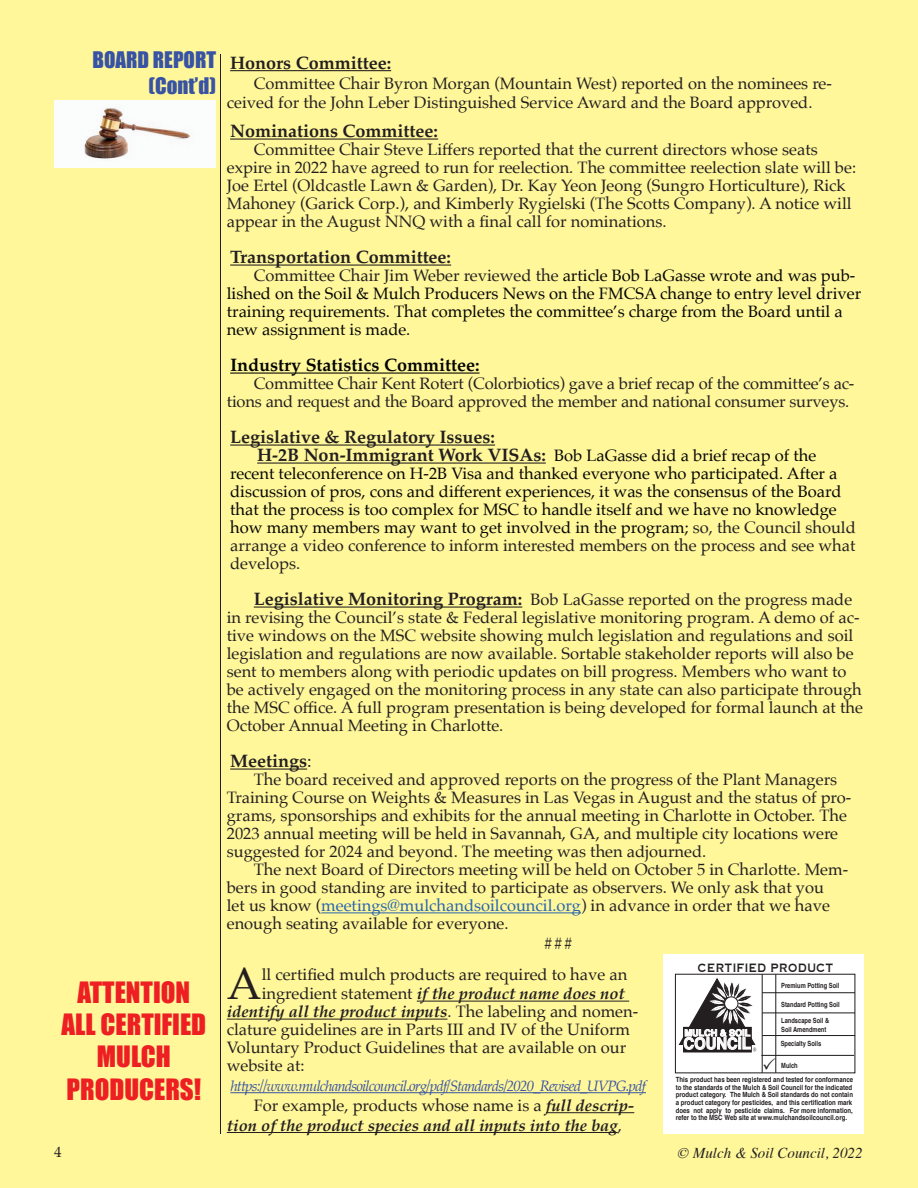
<style>
.page{position:relative;width:918px;height:1188px;background:#fff}
.page>*{position:absolute;margin:0;border:0;box-sizing:border-box;transform-origin:0 0}
.t1{font:44.85px "Palatino";color:#231f20}
.t2{font:27px/32.4px "Impact";color:#ee1f23;text-align:center}
.t3{font:21px/25.2px "Impact";color:#3853a3;text-align:right}
.t4{font:700 18px "Palatino";color:#231f20}
.t5{font:700 18px "Palatino";color:#040503}
.t6{font:16.5px/18px "Palatino";color:#231f20}
.t7{font:16.5px/18px "Palatino";color:#040503}
.t8{font:italic 700 16.5px/19.8px "Palatino";color:#231f20}
.t9{font:700 16.05px "Helvetica";color:#fff;scale:.92 1}
.t10{font:15.75px "Copperplate";color:#231f20;scale:.81 1}
.t11{font:italic 15px "Palatino";letter-spacing:-.06em;color:#3853a3}
.t12{font:italic 15px "Times";color:#231f20}
.t13{font:15px "Palatino";color:#231f20}
.t14{font:700 9.15px "Helvetica";color:#fff}
.t15{font:700 7.2px/7.6px "Helvetica";color:#231f20;scale:.85 1}
.t16{font:700 7.2px/8.6px "Helvetica";color:#231f20;scale:.81 1}
.s1{color:#231f20}
.s2{font-weight:700;font-size:18px;color:#231f20}
.s3{font-weight:700;font-size:18px}
.s4{font-weight:400}
.s5{color:#2865b1}
.s6{font-weight:700;font-style:italic}
.s7{font-weight:400;font-style:normal}
</style>
<div class="page">
<div style="left:0;top:0;width:917px;height:1188px;background:#fff79a"></div>
<hr style="left:917px;top:0;width:1px;height:1188px;background:#fff79a">
<hr style="left:220px;top:54px;width:1px;height:1080px;background:#231f20">
<hr style="left:230px;top:70px;width:161px;height:1px;background:#231f20">
<hr style="left:230px;top:139px;width:208px;height:1px;background:#231f20">
<hr style="left:230px;top:265px;width:221px;height:1px;background:#231f20">
<hr style="left:230px;top:373px;width:250px;height:1px;background:#040503">
<hr style="left:230px;top:445px;width:265px;height:1px;background:#231f20">
<hr style="left:257px;top:463px;width:289px;height:1px;background:#231f20">
<hr style="left:254px;top:607px;width:268px;height:1px;background:#231f20">
<hr style="left:230px;top:769px;width:77px;height:1px;background:#231f20">
<hr style="left:321px;top:912px;width:260px;height:1px;background:#2865b1">
<hr style="left:417px;top:1001px;width:212px;height:1px;background:#231f20">
<hr style="left:227px;top:1019px;width:220px;height:1px;background:#231f20">
<hr style="left:230px;top:1092px;width:416px;height:1px;background:#3853a3">
<hr style="left:546px;top:1112px;width:88px;height:1px;background:#231f20">
<hr style="left:227px;top:1132px;width:391px;height:1px;background:#231f20">
<div style="left:663px;top:954px;width:201px;height:180px;background:#fff"></div>
<div style="left:675px;top:974px;width:180px;height:99px;border:1px solid #231f20"></div>
<hr style="left:775px;top:974px;width:1px;height:99px;background:#231f20">
<hr style="left:762px;top:974px;width:1px;height:99px;background:#231f20">
<hr style="left:762px;top:992px;width:93px;height:1px;background:#231f20">
<hr style="left:762px;top:1035px;width:93px;height:1px;background:#231f20">
<div style="left:683px;top:1027px;width:69px;height:25px;border:1px solid #231f20"></div>
<hr style="left:762px;top:1012px;width:93px;height:1px;background:#231f20">
<svg style="left:679px;top:978px;width:77px;height:72px"></svg>
<hr style="left:761px;top:1055px;width:93px;height:1px;background:#231f20">
<img style="left:54px;top:100px;width:162px;height:67px">
<p class="t3" style="left:93px;top:47px;width:125px">BOARD REPORT (Cont’d)</p>
<p class="t4" style="left:230px;top:47px;width:162px">Honors Committee:</p>
<p class="t6" style="left:227px;top:73px;width:607px;line-height:19.8px;text-indent:27px">Committee Chair Byron Morgan (Mountain West) reported on the nominees re&shy;ceived for the John Leber Distinguished Service Award and the Board approved.</p>
<p class="t4" style="left:230px;top:116px;width:209px">Nominations Committee:</p>
<p class="t6" style="left:227px;top:141px;width:631px;text-indent:27px">Committee Chair Steve Liffers reported that the current directors whose seats expire in 2022 have agreed to run for reelection. The committee reelection slate will be:<br>Joe Ertel (Oldcastle Lawn &amp; Garden), Dr. Kay Yeon Jeong (Sungro Horticulture), Rick Mahoney (Garick Corp.), and Kimberly Rygielski (The Scotts Company). A notice will appear in the August NNQ with a final call for nominations.</p>
<p class="t4" style="left:230px;top:242px;width:222px">Transportation Committee:</p>
<p class="t7" style="left:227px;top:267px;width:636px;text-indent:27px"><span class="s1">Committee Chair Jim Weber reviewed the</span> article Bob LaGasse wrote and was pub&shy;lished on the Soil &amp; Mulch Producers News on the FMCSA change to entry level driver training requirements. That completes the committee’s charge from the Board until a new assignment is made.</p>
<p class="t5" style="left:230px;top:350px;width:251px">Industry Statistics Committee:</p>
<p class="t6" style="left:227px;top:375px;width:629px;text-indent:27px">Committee Chair Kent Rotert (Colorbiotics) gave a brief recap of the committee’s ac&shy;tions and request and the Board approved the member and national consumer surveys.</p>
<p class="t4" style="left:230px;top:422px;width:266px">Legislative &amp; Regulatory Issues:</p>
<p class="t7" style="left:230px;top:447px;width:627px;text-indent:27px"><span class="s2">H-2B Non-Immigrant Work VISAs:</span> Bob LaGasse did a brief recap of the recent teleconference on H-2B Visa and thanked everyone who participated. After a discussion of pros, cons and different experiences, it was the consensus of the Board that the process is too complex for MSC to handle itself and we have no knowledge how many members may want to get involved in the program; <span class="s1">so, the Council should arrange a video conference to inform interested members on the process and see what develops.</span></p>
<p class="t6" style="left:227px;top:591px;width:638px;text-indent:27px"><span class="s3">Legislative Monitoring Program:</span> Bob LaGasse reported on the progress made in revising the Council’s state &amp; Federal legislative monitoring program. A demo of ac&shy;tive windows on the MSC website showing mulch legislation and regulations and soil legislation and regulations are now available. Sortable stakeholder reports will also be sent to members along with periodic updates on bill progress. Members who want to be actively engaged on the monitoring process in any state can also participate through the MSC office. A full program presentation is being developed for formal launch at the October Annual Meeting in Charlotte.</p>
<p class="t4" style="left:230px;top:746px;width:83px">Meetings<span class="s4">:</span></p>
<p class="t6" style="left:227px;top:771px;width:626px;text-indent:27px">The board received and approved reports on the progress of the Plant Managers Training Course on Weights &amp; Measures in Las Vegas in August and the status of pro&shy;grams, sponsorships and exhibits for the annual meeting in Charlotte in October. The 2023 annual meeting will be held in Savannah, GA, and multiple city locations were suggested for 2024 and beyond. The meeting was then adjourned.</p>
<p class="t6" style="left:227px;top:861px;width:623px;text-indent:27px">The next Board of Directors meeting will be held on October 5 in Charlotte. Mem&shy;bers in good standing are invited to participate as observers. We only ask that you<br>let us know (<span class="s5">meetings@mulchandsoilcouncil.org</span>) in advance in order that we have enough seating available for everyone.</p>
<p class="t6" style="left:544px;top:934px;width:31px">###</p>
<h1 class="t1" style="left:227px;top:947px;width:36px">A</h1>
<p class="t6" style="left:262px;top:964px;width:367px;line-height:19.8px">ll certified mulch products are required to have an ingredient statement <span class="s6">if the product name does not</span></p>
<p class="t6" style="left:227px;top:1003px;width:413px"><span class="s6">identify all the product inputs</span>. The labeling and nomen&shy;clature guidelines are in Parts III and IV of the Uniform Voluntary Product Guidelines that are available on our website at:</p>
<p class="t11" style="left:230px;top:1073px;width:417px">https://www.mulchandsoilcouncil.org/pdf/Standards/2020_Revised_UVPG.pdf</p>
<p class="t8" style="left:227px;top:1095px;width:409px;text-indent:27px"><span class="s7">For example, products whose name is a</span> full descrip&shy;tion of the product species and all inputs into the bag<span class="s7">,</span></p>
<p class="t10" style="left:698px;top:957px;width:169px">CERTIFIED PRODUCT</p>
<h2 class="t2" style="left:62px;top:975px;width:146px">ATTENTION<br>ALL CERTIFIED<br>MULCH<br>PRODUCERS!</h2>
<p class="t16" style="left:781px;top:981px;width:73px">Premium Potting Soil</p>
<p class="t16" style="left:781px;top:1000px;width:74px">Standard Potting Soil</p>
<p class="t16" style="left:781px;top:1016px;width:61px">Landscape Soil &amp;<br>Soil Amendment</p>
<p class="t16" style="left:676px;top:1058px;width:220px;line-height:14.4px;text-indent:105px">Mulch<br>This product has been registered and tested for conformance</p>
<p class="t15" style="left:676px;top:1083px;width:210px">to the standards of the Mulch &amp; Soil Council for the indicated product category. The Mulch &amp; Soil standards do not contain a product category for pesticides, and this certification mark does not apply to pesticide claims. For more information, refer to the MSC Web site at www.mulchandsoilcouncil.org.</p>
<p class="t14" style="left:684px;top:1026px;width:67px">MULCH &amp; SOIL</p>
<p class="t9" style="left:684px;top:1031px;width:81px">COUNCIL <sub>®</sub></p>
<p class="t16" style="left:781px;top:1040px;width:52px">Specialty Soils</p>
<p class="t13" style="left:54px;top:1139px;width:9px">4</p>
<p class="t13" style="left:667px;top:1141px;width:135px">© Mulch &amp; Soil Cou</p>
<p class="t13" style="left:848px;top:1141px;width:16px">05</p>
<p class="t12" style="left:678px;top:1140px;width:186px">© Mulch &amp; Soil Council, 2022</p>
</div>
